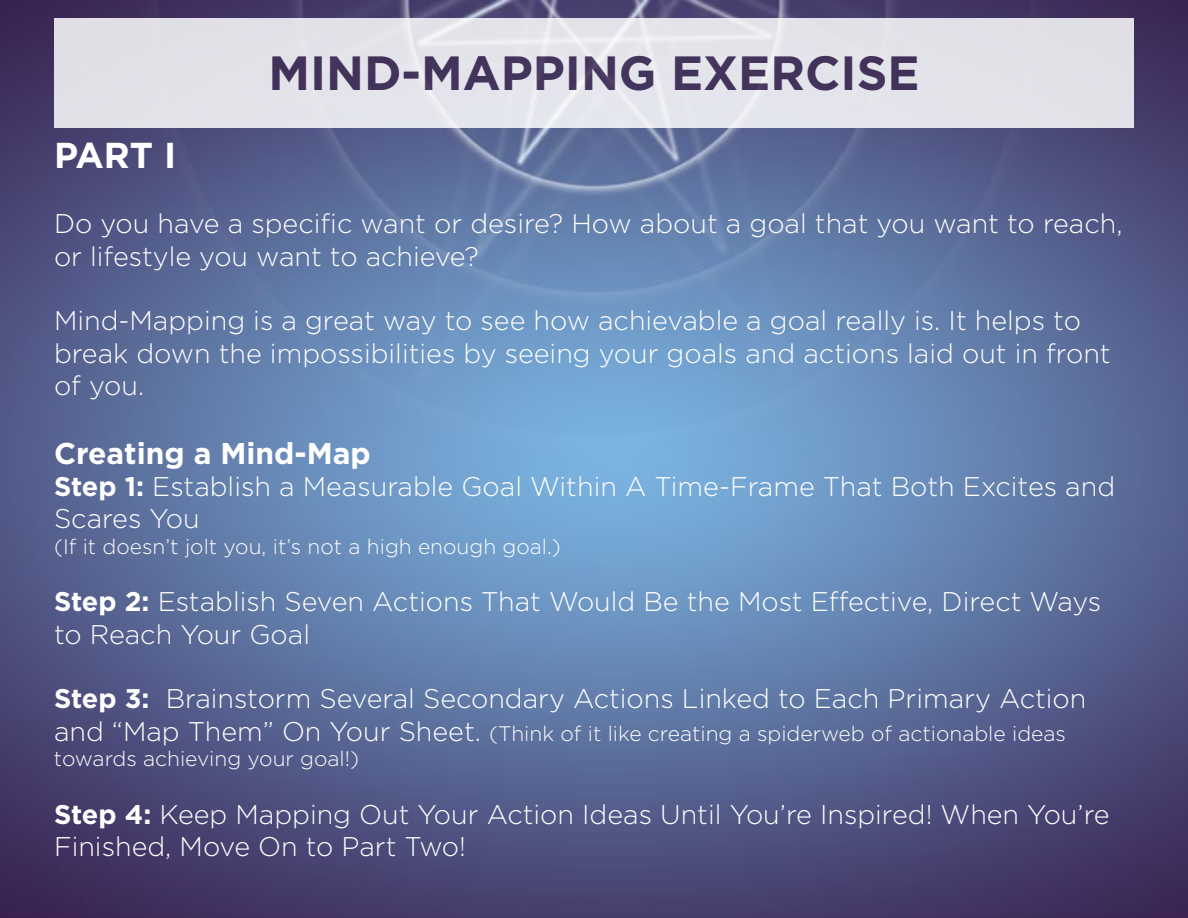
<style>
.page{position:relative;width:1188px;height:918px;background:#fff}
.page>*{position:absolute;margin:0;border:0;box-sizing:border-box;transform-origin:0 0}
.t1{font:700 48px "Gotham";color:#402e55}
.t2{font:700 36px "Gotham";color:#fff}
.t3{font:700 30px "Gotham";color:#fff}
.t4{font:300 27px/32.4px "Gotham";color:#fff}
.t5{font:300 21px/25.2px "Gotham";color:#fff}
.s1{font-weight:700}
.s2{font-size:27px}
</style>
<div class="page">
<img style="left:0;top:0;width:1188px;height:918px">
<div style="left:54px;top:18px;width:1080px;height:110px;background:#e3e3ea"></div>
<h2 class="t2" style="left:54px;top:135px;width:124px">PART I</h2>
<h1 class="t1" style="left:268px;top:46px;width:653px">MIND-MAPPING EXERCISE</h1>
<p class="t4" style="left:54px;top:207px;width:1070px">Do you have a specific want or desire? How about a goal that you want to reach, or lifestyle you want to achieve?</p>
<p class="t4" style="left:54px;top:304px;width:1058px">Mind-Mapping is a great way to see how achievable a goal really is. It helps to break down the impossibilities by seeing your goals and actions laid out in front of you.</p>
<p class="t3" style="left:54px;top:436px;width:318px">Creating a Mind-Map</p>
<p class="t4" style="left:54px;top:470px;width:1063px"><span class="s1">Step 1:</span> Establish a Measurable Goal Within A Time-Frame That Both Excites and<br>Scares You</p>
<p class="t5" style="left:54px;top:533px;width:508px">(If it doesn’t jolt you, it’s not a high enough goal.)</p>
<p class="t4" style="left:54px;top:585px;width:1049px"><span class="s1">Step 2:</span> Establish Seven Actions That Would Be the Most Effective, Direct Ways to Reach Your Goal</p>
<p class="t4" style="left:54px;top:682px;width:1034px"><span class="s1">Step 3:</span> Brainstorm Several Secondary Actions Linked to Each Primary Action</p>
<p class="t5" style="left:54px;top:721px;width:1013px"><span class="s2">and “Map Them” On Your Sheet.</span> (Think of it like creating a spiderweb of actionable ideas towards achieving your goal!)</p>
<p class="t4" style="left:54px;top:798px;width:1057px"><span class="s1">Step 4:</span> Keep Mapping Out Your Action Ideas Until You’re Inspired! When You’re<br>Finished, Move On to Part Two!</p>
</div>
